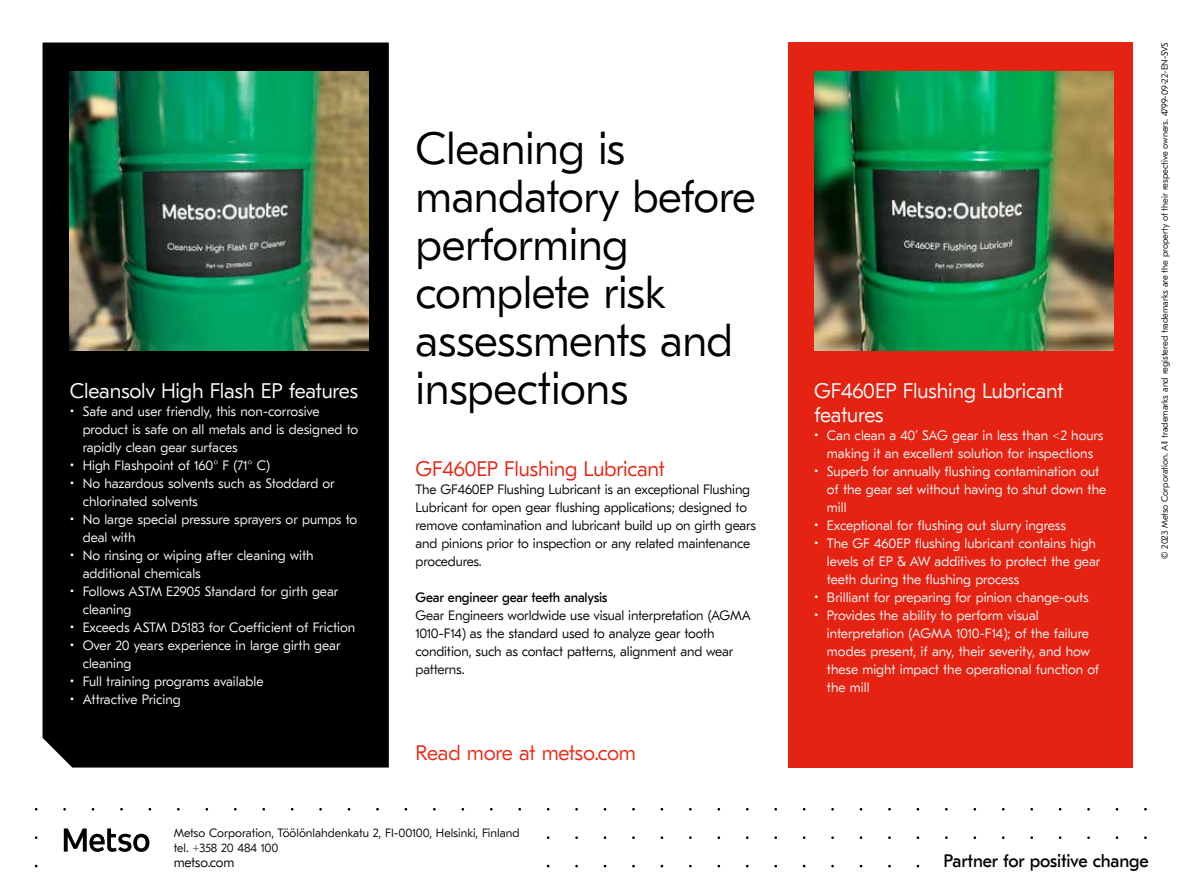
<style>
.page{position:relative;width:1191px;height:893px;background:#fff}
.page>*{position:absolute;margin:0;border:0;box-sizing:border-box;transform-origin:0 0}
.t1{font:300 45px/48px "GT Eesti Pro Text";letter-spacing:-.01em;color:#000}
.t2{font:300 21px/24px "GT Eesti Pro Text";letter-spacing:-.01em;color:#fff}
.t3{font:300 21px "GT Eesti Pro Text";letter-spacing:-.01em;color:#e42313}
.t4{font:300 21px "GT Eesti Pro Text";letter-spacing:-.015em;color:#eb2814}
.t5{font:18px "GT Eesti Text";letter-spacing:-.01em;color:#000}
.t6{font:300 13.5px/18px "GT Eesti Pro Text";color:#fff}
.t7{font:300 13.5px/18px "GT Eesti Pro Text";letter-spacing:-.01em;color:#000}
.t8{font:13.5px "GT Eesti Text";letter-spacing:-.01em;color:#000}
.t9{font:300 12px/15px "GT Eesti Pro Text";color:#000}
.t10{font:300 9px "GT Eesti Pro Text";color:#000}
</style>
<div class="page">
<div style="left:43px;top:43px;width:346px;height:724px;background:#000"></div>
<img style="left:70px;top:71px;width:299px;height:280px">
<div style="left:788px;top:43px;width:345px;height:724px;background:#e42313"></div>
<img style="left:814px;top:71px;width:299px;height:280px">
<svg style="left:63px;top:828px;width:87px;height:24px"></svg>
<h2 class="t2" style="left:70px;top:379px;width:290px">Cleansolv High Flash EP features</h2>
<p class="t6" style="left:83px;top:402px;width:277px;text-indent:-13px">• Safe and user friendly, this non-corrosive product is safe on all metals and is designed to rapidly clean gear surfaces</p>
<p class="t6" style="left:70px;top:456px;width:202px">• High Flashpoint of 160° F (71° C)</p>
<p class="t6" style="left:83px;top:474px;width:254px;text-indent:-13px">• No hazardous solvents such as Stoddard or chlorinated solvents</p>
<p class="t6" style="left:83px;top:510px;width:276px;text-indent:-13px">• No large special pressure sprayers or pumps to deal with</p>
<p class="t6" style="left:83px;top:546px;width:232px;text-indent:-13px">• No rinsing or wiping after cleaning with additional chemicals</p>
<p class="t6" style="left:83px;top:582px;width:257px;text-indent:-13px">• Follows ASTM E2905 Standard for girth gear cleaning</p>
<p class="t6" style="left:70px;top:618px;width:287px">• Exceeds ASTM D5183 for Coefficient of Friction</p>
<p class="t6" style="left:83px;top:636px;width:259px;text-indent:-13px">• Over 20 years experience in large girth gear cleaning</p>
<p class="t6" style="left:70px;top:672px;width:195px">• Full training programs available</p>
<p class="t6" style="left:70px;top:690px;width:112px">• Attractive Pricing</p>
<h1 class="t1" style="left:415px;top:125px;width:342px">Cleaning is mandatory before performing complete risk assessments and inspections</h1>
<h2 class="t3" style="left:415px;top:457px;width:251px">GF460EP Flushing Lubricant</h2>
<p class="t7" style="left:415px;top:480px;width:342px">The GF460EP Flushing Lubricant is an exceptional Flushing Lubricant for open gear flushing applications; designed to remove contamination and lubricant build up on girth gears and pinions prior to inspection or any related maintenance procedures.</p>
<p class="t8" style="left:415px;top:590px;width:193px">Gear engineer gear teeth analysis</p>
<p class="t7" style="left:415px;top:606px;width:337px">Gear Engineers worldwide use visual interpretation (AGMA 1010-F14) as the standard used to analyze gear tooth condition, such as contact patterns, alignment and wear patterns.</p>
<h2 class="t4" style="left:415px;top:741px;width:222px">Read more at metso.com</h2>
<p class="t9" style="left:174px;top:826px;width:347px">Metso Corporation, Töölönlahdenkatu 2, FI-00100, Helsinki, Finland tel. +358 20 484 100</p>
<p class="t7" style="left:174px;top:854px;width:62px">metso.com</p>
<h2 class="t2" style="left:814px;top:379px;width:251px">GF460EP Flushing Lubricant features</h2>
<p class="t6" style="left:814px;top:426px;width:291px;text-align:center">• Can clean a 40’ SAG gear in less than &lt;2 hours making it an excellent solution for inspections</p>
<p class="t6" style="left:827px;top:462px;width:281px;text-indent:-13px">• Superb for annually flushing contamination out of the gear set without having to shut down the mill</p>
<p class="t6" style="left:814px;top:516px;width:253px">• Exceptional for flushing out slurry ingress</p>
<p class="t6" style="left:827px;top:534px;width:275px;text-indent:-13px">• The GF 460EP flushing lubricant contains high levels of EP &amp; AW additives to protect the gear teeth during the flushing process</p>
<p class="t6" style="left:814px;top:588px;width:276px">• Brilliant for preparing for pinion change-outs</p>
<p class="t6" style="left:827px;top:606px;width:274px;text-indent:-13px">• Provides the ability to perform visual interpretation (AGMA 1010-F14); of the failure modes present, if any, their severity, and how these might impact the operational function of the mill</p>
<p class="t10" style="left:1159px;top:559px;width:518px;rotate:-90deg">© 2023 Metso Corporation. All trademarks and registered trademarks are the property of their respective owners. 4799-09-22-EN-SVS</p>
<h3 class="t5" style="left:943px;top:851px;width:206px">Partner for positive change</h3>
</div>
